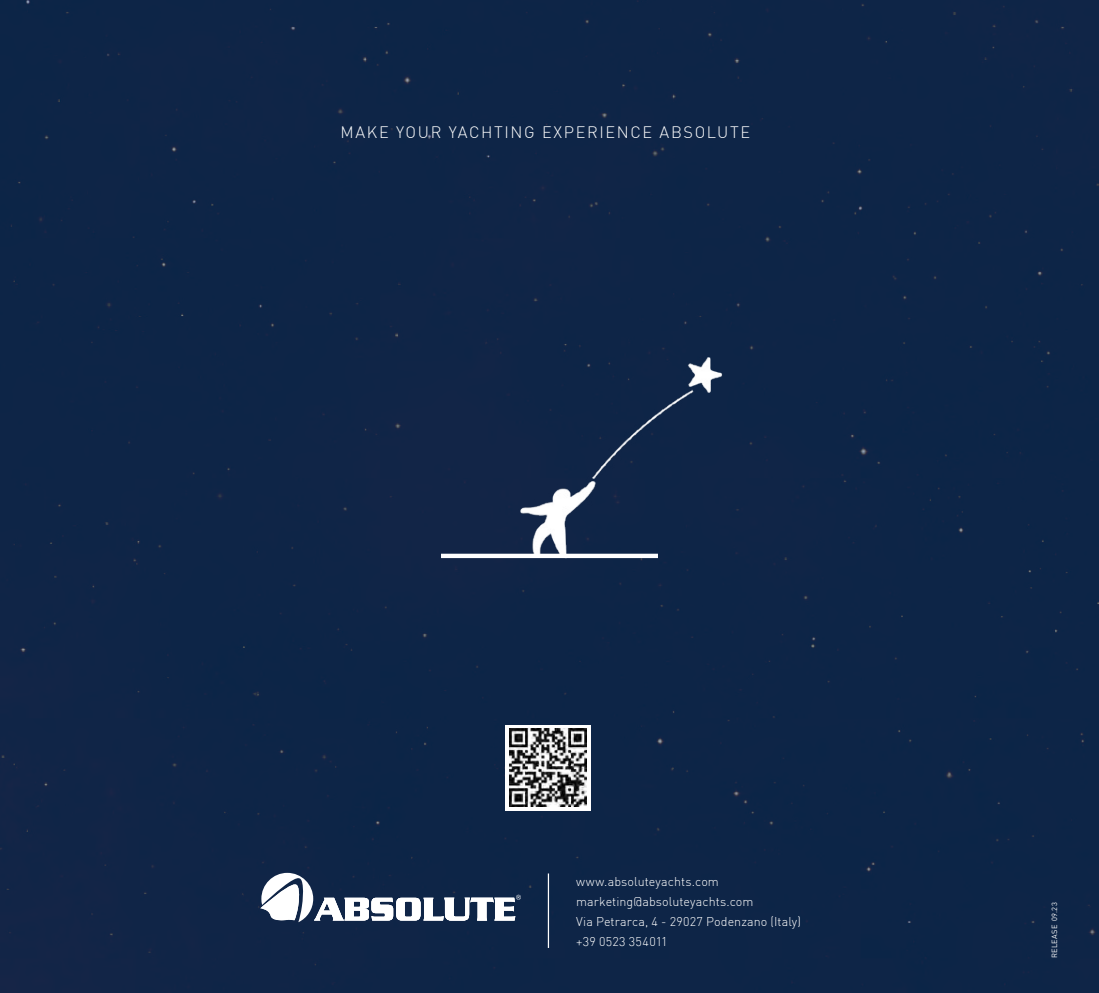
<style>
.page{position:relative;width:1099px;height:993px;background:#fff}
.page>*{position:absolute;margin:0;border:0;box-sizing:border-box;transform-origin:0 0}
.t1{font:300 16.25px "DIN";letter-spacing:.1em;color:#fff}
.t2{font:300 12.5px/20px "DIN";letter-spacing:.005em;color:#fff}
.t3{font:7.5px "DIN";letter-spacing:.035em;color:#fff}
</style>
<div class="page">
<div style="left:0;top:0;width:1098px;height:992px;background:#0e2547"></div>
<hr style="left:548px;top:873px;width:1px;height:74px;background:#fff">
<div style="left:505px;top:724px;width:85px;height:85px;background:#fff"></div>
<img style="left:509px;top:728px;width:77px;height:78px">
<div style="left:350px;top:328px;width:390px;height:287px;background:#0f2547"></div>
<div style="left:441px;top:553px;width:217px;height:5px;background:#fff"></div>
<svg style="left:260px;top:872px;width:261px;height:49px"></svg>
<h1 class="t1" style="left:340px;top:122px;width:411px">MAKE YOUR YACHTING EXPERIENCE ABSOLUTE</h1>
<p class="t2" style="left:576px;top:871px;width:226px">www.absoluteyachts.com marketing@absoluteyachts.com<br>Via Petrarca, 4 - 29027 Podenzano (Italy) +39 0523 354011</p>
<p class="t3" style="left:1049px;top:957px;width:57px;rotate:-90deg">RELEASE 09.23</p>
</div>
